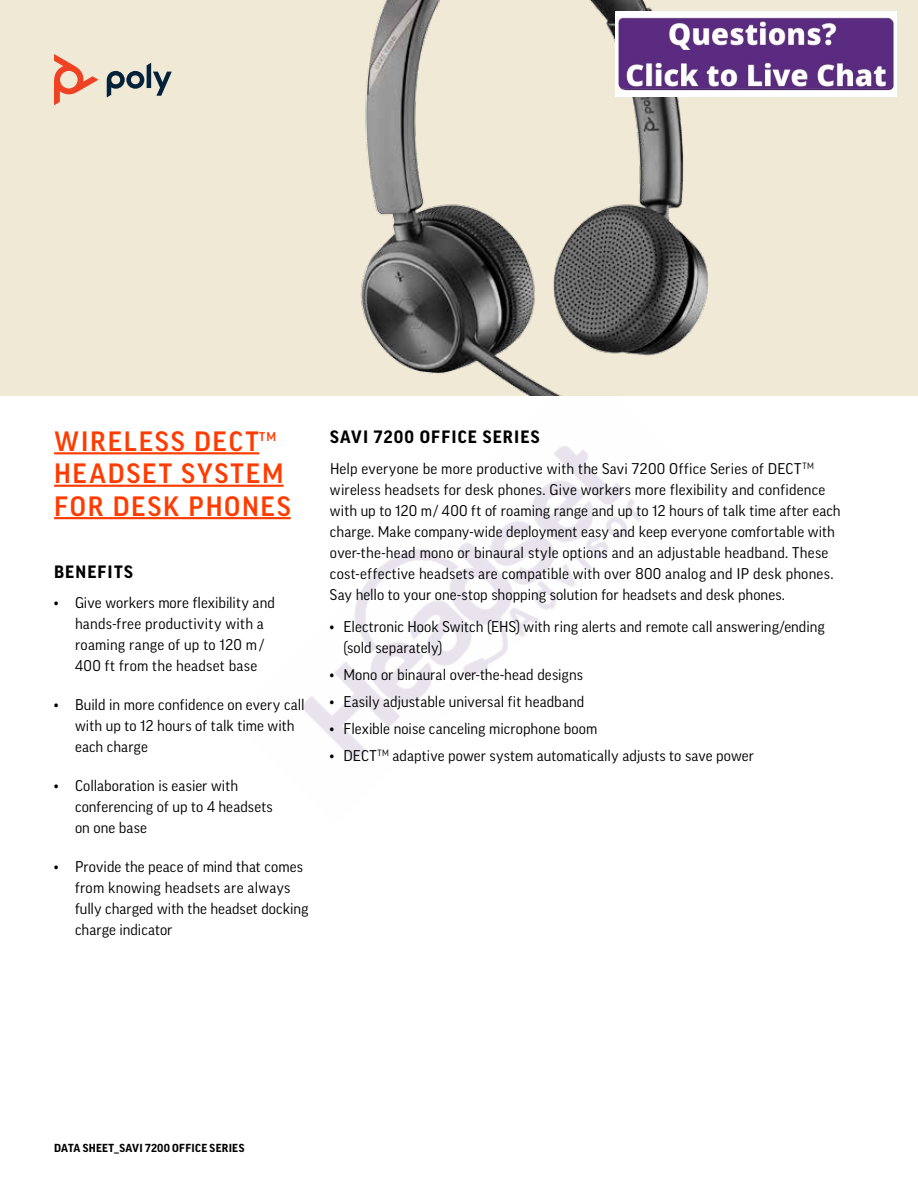
<style>
.page{position:relative;width:918px;height:1188px;background:#fff}
.page>*{position:absolute;margin:0;border:0;box-sizing:border-box;transform-origin:0 0}
.t1{font:500 27px/32.4px "Good Pro";letter-spacing:.07em;color:#ff3b00}
.t2{font:700 17.25px "Good Pro";letter-spacing:.07em;color:#000}
.t3{font:15px/21px "Good Pro";letter-spacing:.01em;color:#000}
.t4{font:700 11.25px "Good Pro";letter-spacing:.025em;color:#000}
</style>
<div class="page">
<img style="left:230px;top:446px;width:412px;height:315px">
<div style="left:0;top:0;width:918px;height:396px;background:#f0e9d6"></div>
<hr style="left:54px;top:452px;width:205px;height:2px;background:#ff3b00">
<hr style="left:54px;top:485px;width:230px;height:2px;background:#ff3b00">
<hr style="left:54px;top:517px;width:237px;height:2px;background:#ff3b00">
<svg style="left:107px;top:63px;width:65px;height:34px"></svg>
<svg style="left:54px;top:54px;width:44px;height:51px"></svg>
<img style="left:360px;top:0;width:428px;height:396px">
<img style="left:615px;top:12px;width:282px;height:84px">
<h1 class="t1" style="left:54px;top:425px;width:238px">WIRELESS DECT<sup>TM<br></sup>HEADSET SYSTEM<br>FOR DESK PHONES</h1>
<p class="t2" style="left:54px;top:562px;width:80px">BENEFITS</p>
<p class="t3" style="left:75px;top:592px;width:202px;text-indent:-21px">• Give workers more flexibility and hands-free productivity with a roaming range of up to 120 m /<br>400 ft from the headset base</p>
<p class="t3" style="left:75px;top:694px;width:231px;text-indent:-21px">• Build in more confidence on every call with up to 12 hours of talk time with each charge</p>
<p class="t3" style="left:75px;top:775px;width:199px;text-indent:-21px">• Collaboration is easier with conferencing of up to 4 headsets on one base</p>
<p class="t3" style="left:75px;top:856px;width:235px;text-indent:-21px">• Provide the peace of mind that comes from knowing headsets are always fully charged with the headset docking charge indicator</p>
<p class="t2" style="left:330px;top:427px;width:211px">SAVI 7200 OFFICE SERIES</p>
<p class="t3" style="left:330px;top:459px;width:512px">Help everyone be more productive with the Savi 7200 Office Series of DECT<sup>TM </sup>wireless headsets for desk phones. Give workers more flexibility and confidence with up to 120 m/ 400 ft of roaming range and up to 12 hours of talk time after each charge. Make company-wide deployment easy and keep everyone comfortable with over-the-head mono or binaural style options and an adjustable headband. These cost-effective headsets are compatible with over 800 analog and IP desk phones.<br>Say hello to your one-stop shopping solution for headsets and desk phones.</p>
<p class="t3" style="left:343px;top:616px;width:483px;text-indent:-13px">• Electronic Hook Switch (EHS) with ring alerts and remote call answering/ending (sold separately)</p>
<p class="t3" style="left:330px;top:664px;width:255px">• Mono or binaural over-the-head designs</p>
<p class="t3" style="left:330px;top:691px;width:256px">• Easily adjustable universal fit headband</p>
<p class="t3" style="left:330px;top:718px;width:269px">• Flexible noise canceling microphone boom</p>
<p class="t3" style="left:330px;top:745px;width:426px">• DECT<sup>TM</sup> adaptive power system automatically adjusts to save power</p>
<p class="t4" style="left:54px;top:1142px;width:192px">DATA SHEET_SAVI 7200 OFFICE SERIES</p>
</div>
